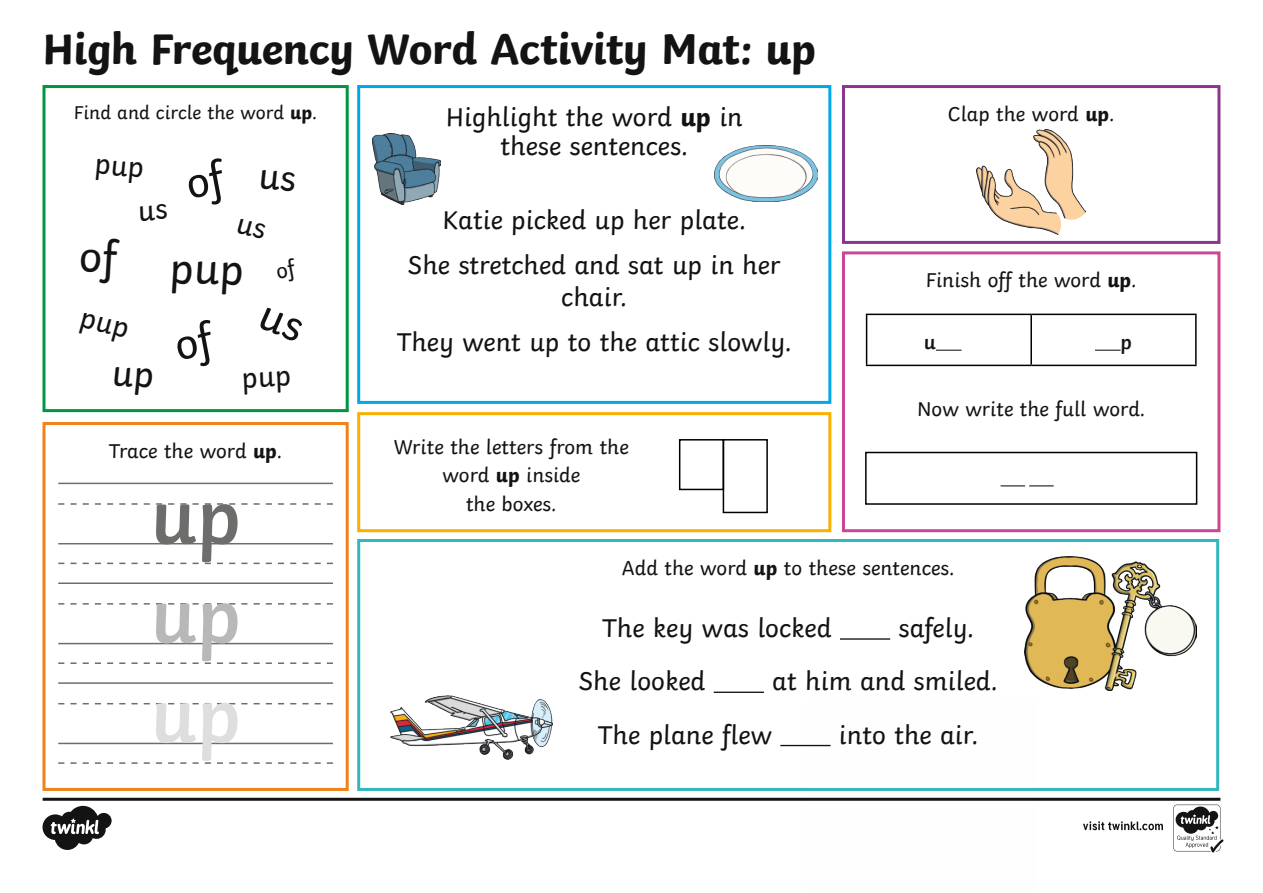
<style>
.page{position:relative;width:1263px;height:893px;background:#fff}
.page>*{position:absolute;margin:0;border:0;box-sizing:border-box;transform-origin:0 0}
.Underline{font:600 81px "Twinkl";color:#6d6d6c}
.Underline-2{font:600 81px "Twinkl";color:#b9b8b8}
.Underline-3{font:600 81px "Twinkl";color:#dedede}
.Heading{font:700 45px "Twinkl";letter-spacing:-.01em;color:#131313}
.Body_Copy{font:27px/28.5px "Twinkl";color:#131313;text-align:center}
.Body_Copy-2{font:21px/28.5px "Twinkl";color:#131313;text-align:center}
.Underline-4{font:21px "Twinkl";color:#131313}
.KS1_Body_Copy{font:600 21px "Twinkl";color:#131313}
.Body_Copy-3{font:19.5px "Twinkl";color:#131313}
.s1{font-weight:700}
</style>
<div class="page">
<svg style="left:43px;top:798px;width:1180px;height:54px"></svg>
<div style="left:357px;top:85px;width:474px;height:319px;border:3px solid #00a8e7"></div>
<div style="left:42px;top:422px;width:307px;height:369px;border:3px solid #f0821a"></div>
<div style="left:42px;top:85px;width:307px;height:327px;border:3px solid #009641"></div>
<hr style="left:840px;top:638px;width:50px;height:2px;background:#131313">
<hr style="left:714px;top:692px;width:50px;height:1px;background:#131313">
<hr style="left:780px;top:745px;width:50px;height:1px;background:#131313">
<div style="left:357px;top:539px;width:862px;height:252px;border:3px solid #31b7bc"></div>
<div style="left:842px;top:85px;width:378px;height:159px;border:3px solid #8c368b"></div>
<div style="left:842px;top:251px;width:378px;height:281px;border:3px solid #cb4793"></div>
<div style="left:357px;top:412px;width:474px;height:120px;border:3px solid #f9b000"></div>
<hr style="left:866px;top:314px;width:165px;height:1px;background:#000">
<hr style="left:866px;top:315px;width:1px;height:50px;background:#000">
<hr style="left:1031px;top:314px;width:165px;height:1px;background:#000">
<hr style="left:1030px;top:315px;width:2px;height:50px;background:#000">
<hr style="left:1195px;top:315px;width:1px;height:50px;background:#000">
<hr style="left:866px;top:365px;width:165px;height:1px;background:#000">
<hr style="left:1031px;top:365px;width:165px;height:1px;background:#000">
<svg style="left:936px;top:350px;width:25px;height:1px"></svg>
<svg style="left:1095px;top:350px;width:26px;height:1px"></svg>
<img style="left:977px;top:129px;width:109px;height:106px">
<hr style="left:58px;top:543px;width:275px;height:1px;background:#6d6d6c">
<svg style="left:58px;top:503px;width:275px;height:2px"></svg>
<hr style="left:58px;top:483px;width:275px;height:1px;background:#6d6d6c">
<svg style="left:58px;top:563px;width:275px;height:1px"></svg>
<hr style="left:58px;top:643px;width:275px;height:1px;background:#6d6d6c">
<svg style="left:58px;top:603px;width:275px;height:2px"></svg>
<hr style="left:58px;top:582px;width:275px;height:2px;background:#6d6d6c">
<svg style="left:58px;top:662px;width:275px;height:2px"></svg>
<hr style="left:58px;top:743px;width:275px;height:1px;background:#6d6d6c">
<svg style="left:58px;top:703px;width:275px;height:1px"></svg>
<hr style="left:58px;top:682px;width:275px;height:2px;background:#6d6d6c">
<svg style="left:58px;top:762px;width:275px;height:2px"></svg>
<svg style="left:1000px;top:485px;width:54px;height:1px"></svg>
<div style="left:865px;top:452px;width:332px;height:53px;border:2px solid #000"></div>
<div style="left:723px;top:439px;width:45px;height:74px;border:2px solid #000"></div>
<div style="left:679px;top:439px;width:45px;height:51px;border:2px solid #000"></div>
<img style="left:714px;top:145px;width:103px;height:56px">
<img style="left:373px;top:134px;width:67px;height:70px">
<img style="left:1024px;top:556px;width:172px;height:134px">
<img style="left:390px;top:695px;width:163px;height:65px">
<p class="Heading" style="left:42px;top:12px;width:775px">High Frequency Word Activity Mat: up</p>
<p class="Body_Copy-3" style="left:74px;top:98px;width:245px">Find and circle the word <span class="s1">up</span>.</p>
<p class="Body_Copy" style="left:446px;top:101px;width:299px">Highlight the word <span class="s1">up</span> in these sentences.</p>
<p class="Body_Copy" style="left:443px;top:203px;width:305px">Katie picked up her plate.</p>
<p class="Body_Copy" style="left:408px;top:246px;width:374px;line-height:32.4px">She stretched and sat up in her chair.</p>
<p class="Body_Copy" style="left:397px;top:326px;width:397px">They went up to the attic slowly.</p>
<p class="Underline-4" style="left:948px;top:98px;width:168px">Clap the word <span class="s1">up</span>.</p>
<p class="Body_Copy-2" style="left:926px;top:264px;width:212px">Finish off the word <span class="s1">up</span>.</p>
<p class="KS1_Body_Copy" style="left:924px;top:325px;width:14px">u</p>
<p class="KS1_Body_Copy" style="left:1121px;top:325px;width:13px">p</p>
<p class="Body_Copy-2" style="left:917px;top:393px;width:230px">Now write the full word.</p>
<p class="Underline-4" style="left:109px;top:434px;width:175px">Trace the word <span class="s1">up</span>.</p>
<p class="Underline" style="left:150px;top:452px;width:92px">up</p>
<p class="Underline-2" style="left:150px;top:551px;width:92px">up</p>
<p class="Underline-3" style="left:150px;top:650px;width:92px">up</p>
<p class="Body_Copy-2" style="left:394px;top:430px;width:236px">Write the letters from the word <span class="s1">up</span> inside<br>the boxes.</p>
<p class="Body_Copy-2" style="left:622px;top:552px;width:334px">Add the word <span class="s1">up</span> to these sentences.</p>
<p class="Body_Copy" style="left:602px;top:611px;width:231px">The key was locked</p>
<p class="Body_Copy" style="left:898px;top:611px;width:77px">safely.</p>
<p class="Body_Copy" style="left:579px;top:664px;width:128px">She looked</p>
<p class="Body_Copy" style="left:772px;top:664px;width:227px">at him and smiled.</p>
<p class="Body_Copy" style="left:598px;top:718px;width:176px">The plane flew</p>
<p class="Body_Copy" style="left:839px;top:718px;width:141px">into the air.</p>
</div>
